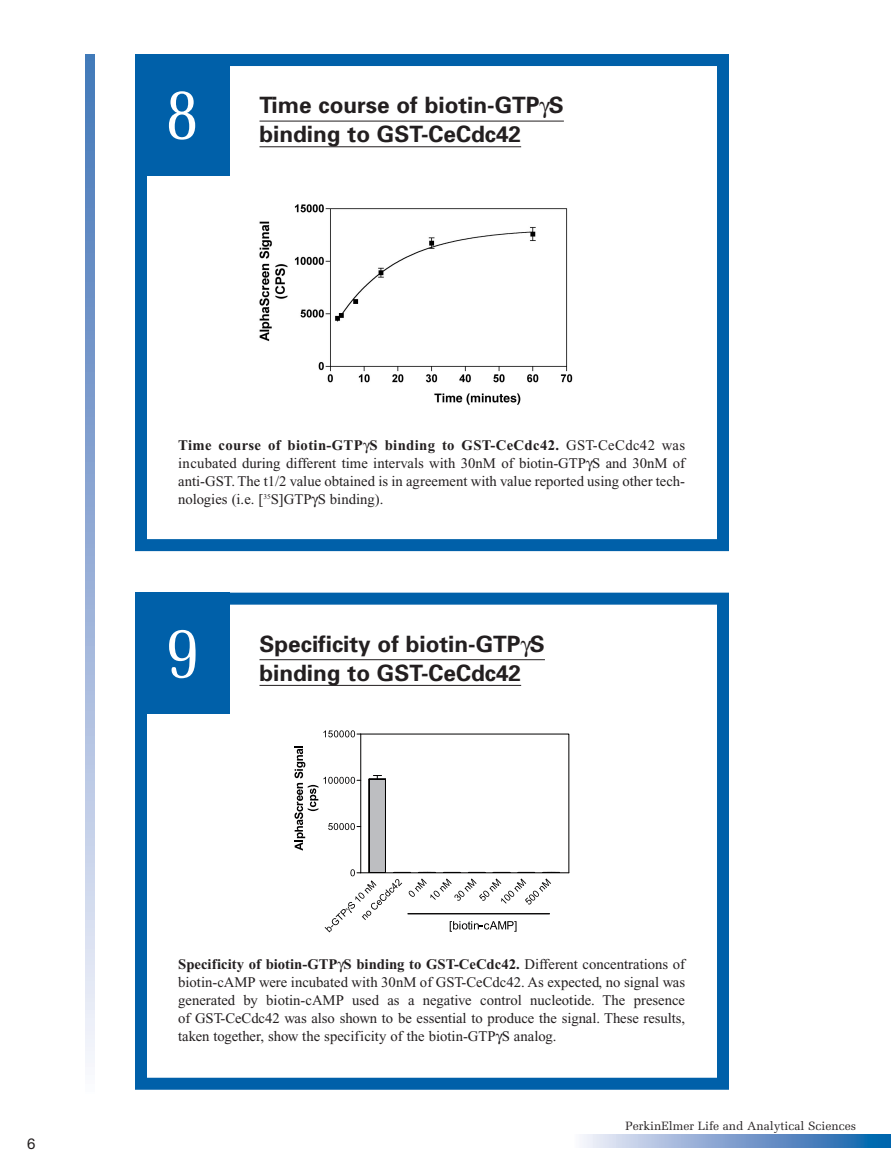
<style>
.page{position:relative;width:891px;height:1175px;background:#fff}
.page>*{position:absolute;margin:0;border:0;box-sizing:border-box;transform-origin:0 0}
.t1{font:75px "Melior";color:#fff;scale:.8 1}
.t2{font:700 22.5px "Univers";color:#231f20}
.t3{font:15px "Helvetica Neue";color:#231f20}
.t4{font:14.7px/18px "Times New Roman";color:#231f20;text-align:justify}
.t5{font:12px "Melior";color:#231f20}
.s1{font-weight:700}
</style>
<div class="page">
<div style="left:135px;top:54px;width:594px;height:497px;border:12px solid #0060a9"></div>
<svg style="left:582px;top:1134px;width:309px;height:14px;background:#7ca1cf"></svg>
<svg style="left:86px;top:54px;width:8px;height:1009px;background:#97b0d7"></svg>
<hr style="left:260px;top:121px;width:304px;height:1px;background:#231f20">
<hr style="left:260px;top:146px;width:261px;height:1px;background:#231f20">
<div style="left:135px;top:54px;width:95px;height:122px;background:#0060a9"></div>
<img style="left:259px;top:204px;width:314px;height:201px">
<div style="left:135px;top:592px;width:594px;height:497px;border:12px solid #0060a9"></div>
<hr style="left:260px;top:659px;width:285px;height:1px;background:#231f20">
<hr style="left:260px;top:685px;width:261px;height:1px;background:#231f20">
<div style="left:135px;top:592px;width:95px;height:122px;background:#0060a9"></div>
<svg style="left:295px;top:730px;width:275px;height:202px"></svg>
<p class="t3" style="left:27px;top:1137px;width:10px">6</p>
<h1 class="t1" style="left:166px;top:83px;width:43px">8</h1>
<h2 class="t2" style="left:260px;top:97px;width:306px">Time course of biotin-GTP S</h2>
<h2 class="t2" style="left:260px;top:126px;width:263px">binding to GST-CeCdc42</h2>
<p class="t4" style="left:178px;top:437px;width:509px"><span class="s1">Time course of biotin-GTP S binding to GST-CeCdc42.</span> GST-CeCdc42 was incubated during different time intervals with 30nM of biotin-GTP S and 30nM of anti-GST. The t1/2 value obtained is in agreement with value reported using other tech&shy;nologies (i.e. [<sup>35</sup>S]GTP S binding).</p>
<h1 class="t1" style="left:166px;top:621px;width:43px">9</h1>
<h2 class="t2" style="left:260px;top:636px;width:287px">Specificity of biotin-GTP S</h2>
<h2 class="t2" style="left:260px;top:664px;width:263px">binding to GST-CeCdc42</h2>
<p class="t4" style="left:178px;top:956px;width:509px"><span class="s1">Specificity of biotin-GTP S binding to GST-CeCdc42.</span> Different concentrations of biotin-cAMP were incubated with 30nM of GST-CeCdc42. As expected, no signal was generated by biotin-cAMP used as a negative control nucleotide. The presence of GST-CeCdc42 was also shown to be essential to produce the signal. These results, taken together, show the specificity of the biotin-GTP S analog.</p>
<p class="t5" style="left:625px;top:1120px;width:232px">PerkinElmer Life and Analytical Sciences</p>
</div>
